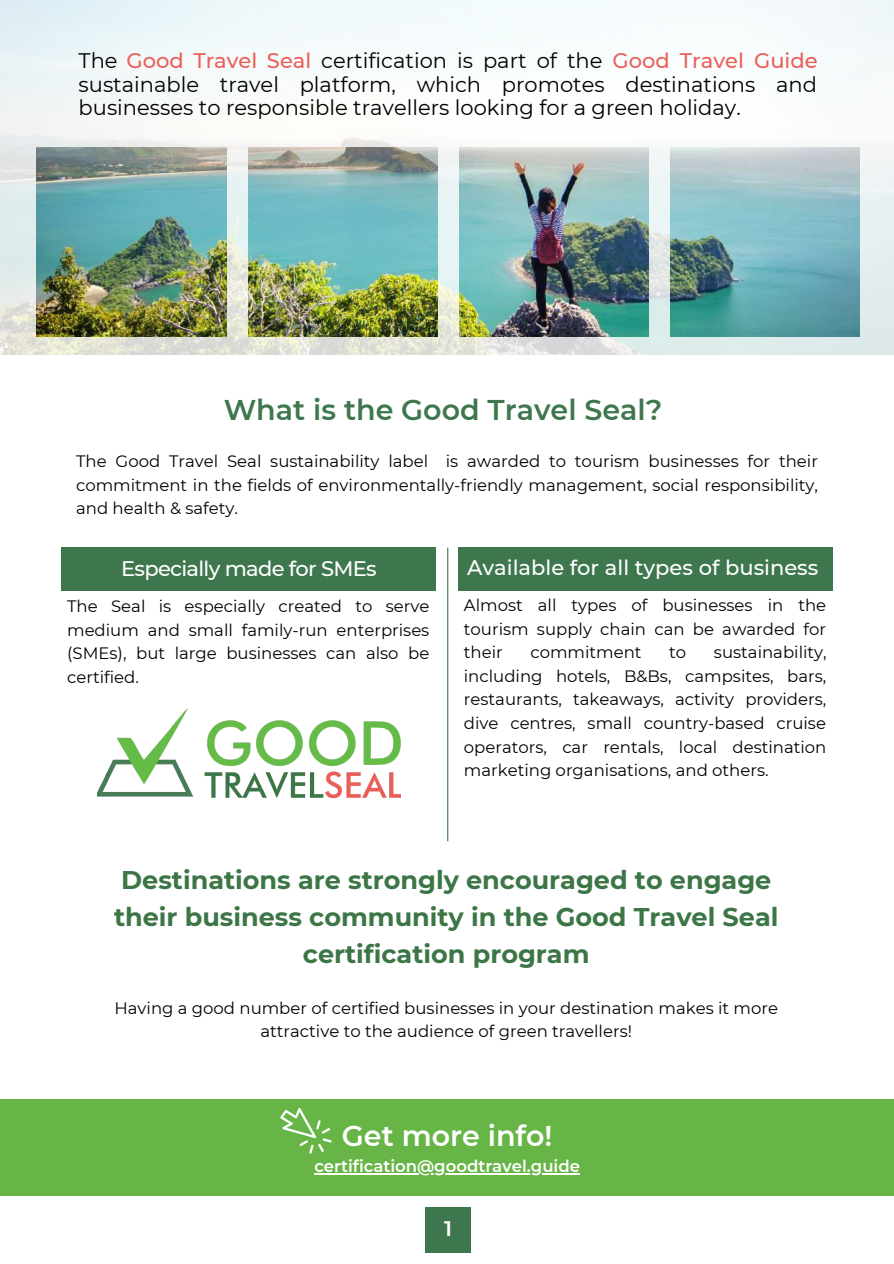
<style>
.page{position:relative;width:894px;height:1264px;background:#fff}
.page>*{position:absolute;margin:0;border:0;box-sizing:border-box;transform-origin:0 0}
.t1{font:600 28.5px "Montserrat";color:#3e774e}
.t2{font:600 28.5px "Montserrat";color:#fff}
.t3{font:700 25.5px/37.2px "Montserrat";color:#3c7646;text-align:center}
.t4{font:21px/23.7px "Montserrat";color:#000;text-align:justify}
.t5{font:500 21px "Montserrat";color:#fff}
.t6{font:500 21px "Montserrat";letter-spacing:-.035em;color:#fff}
.t7{font:600 21px "Montserrat";color:#fff}
.t8{font:16.5px/23.7px "Montserrat";color:#000;text-align:justify}
.t9{font:600 16.5px "Montserrat";color:#fff}
.s1{font-weight:500;color:#eb5f59}
</style>
<div class="page">
<img style="left:0;top:0;width:893px;height:354px">
<img style="left:37px;top:147px;width:189px;height:189px">
<img style="left:670px;top:147px;width:189px;height:189px">
<img style="left:459px;top:147px;width:189px;height:189px">
<img style="left:248px;top:147px;width:189px;height:189px">
<div style="left:0;top:1099px;width:893px;height:97px;background:#68b547"></div>
<hr style="left:314px;top:1173px;width:266px;height:1px;background:#fff">
<div style="left:62px;top:547px;width:374px;height:43px;background:#3e774e"></div>
<div style="left:458px;top:547px;width:374px;height:43px;background:#3e774e"></div>
<div style="left:424px;top:1206px;width:46px;height:46px;background:#3e774e"></div>
<svg style="left:280px;top:1108px;width:52px;height:46px"></svg>
<hr style="left:447px;top:548px;width:1px;height:293px;background:#3e774e">
<img style="left:98px;top:708px;width:302px;height:90px">
<p class="t4" style="left:79px;top:49px;width:740px">The <span class="s1">Good Travel Seal</span> certification is part of the <span class="s1">Good Travel Guide </span>sustainable travel platform, which promotes destinations and businesses to responsible travellers looking for a green holiday.</p>
<h1 class="t1" style="left:223px;top:392px;width:440px">What is the Good Travel Seal?</h1>
<p class="t8" style="left:76px;top:449px;width:743px">The Good Travel Seal sustainability label is awarded to tourism businesses for their commitment in the fields of environmentally-friendly management, social responsibility, and health &amp; safety.</p>
<p class="t6" style="left:121px;top:555px;width:257px">Especially made for SMEs</p>
<p class="t8" style="left:67px;top:594px;width:363px">The Seal is especially created to serve medium and small family-run enterprises (SMEs), but large businesses can also be certified.</p>
<p class="t5" style="left:467px;top:554px;width:352px">Available for all types of business</p>
<p class="t8" style="left:463px;top:593px;width:364px">Almost all types of businesses in the tourism supply chain can be awarded for their</p>
<p class="t8" style="left:463px;top:640px;width:364px;text-indent:250px">sustainability, including hotels, B&amp;Bs, campsites, bars, restaurants, takeaways, activity providers, dive centres, small country-based cruise operators, car rentals, local destination marketing organisations, and others.</p>
<p class="t8" style="left:530px;top:640px;width:113px">commitment</p>
<p class="t8" style="left:669px;top:640px;width:19px">to</p>
<h2 class="t3" style="left:114px;top:861px;width:665px">Destinations are strongly encouraged to engage their business community in the Good Travel Seal certification program</h2>
<p class="t8" style="left:114px;top:996px;width:665px;text-align:center">Having a good number of certified businesses in your destination makes it more attractive to the audience of green travellers!</p>
<h1 class="t2" style="left:342px;top:1118px;width:212px">Get more info!</h1>
<p class="t9" style="left:314px;top:1156px;width:267px">certification@goodtravel.guide</p>
<p class="t7" style="left:444px;top:1215px;width:10px">1</p>
</div>
